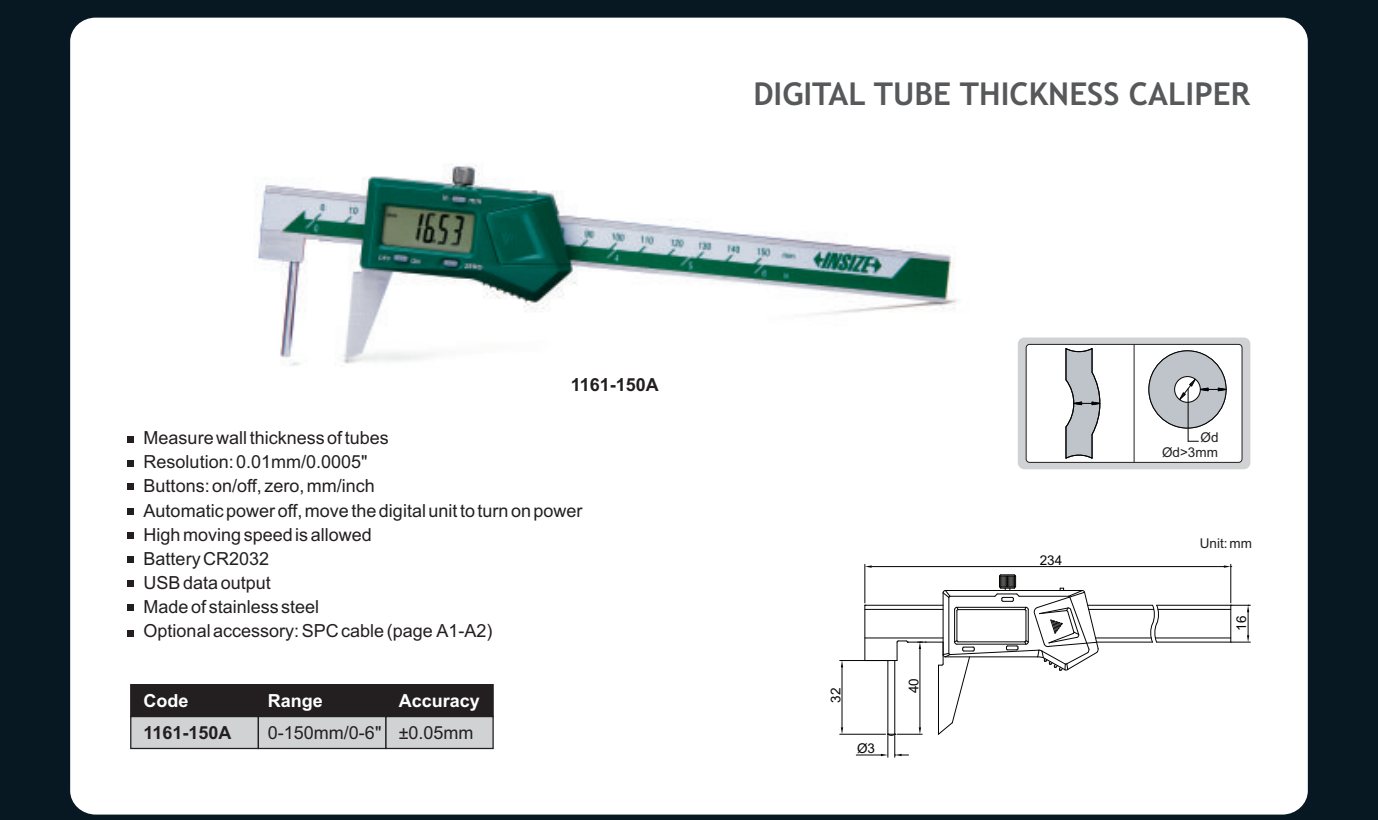
<style>
.page{position:relative;width:1378px;height:820px;background:#fff}
.page>*{position:absolute;margin:0;border:0;box-sizing:border-box;transform-origin:0 0}
.t1{font:700 31.5px "Trebuchet MS";color:#57585a}
.t2{font:18px/24.1px "Arial";color:#231f20}
.t3{font:700 18px/31.7px "Arial";color:#231f20}
.t4{font:700 18px/31.9px "Arial";color:#fff}
.t5{font:13.5px "Arial";color:#231f20}
.t6{font:13.5px "Arial";color:#040503}
.s1{color:#fff}
.s2{font-weight:700;color:#fff}
.s3{font-weight:400;color:#231f20}
</style>
<div class="page">
<div style="left:0;top:0;width:1378px;height:819px;background:#071822"></div>
<div style="left:70px;top:18px;width:1237px;height:796px;background:#fff;border-radius:25px"></div>
<svg style="left:128px;top:630px;width:6px;height:6px"></svg>
<svg style="left:128px;top:508px;width:6px;height:6px"></svg>
<div style="left:128px;top:532px;width:6px;height:7px;background:#231f20"></div>
<svg style="left:128px;top:556px;width:6px;height:6px"></svg>
<svg style="left:128px;top:580px;width:6px;height:6px"></svg>
<div style="left:128px;top:604px;width:6px;height:7px;background:#231f20"></div>
<div style="left:128px;top:460px;width:6px;height:7px;background:#231f20"></div>
<svg style="left:128px;top:436px;width:6px;height:6px"></svg>
<div style="left:128px;top:482px;width:6px;height:7px;background:#231f20"></div>
<svg style="left:1018px;top:337px;width:232px;height:132px;background:#c7c8c9"></svg>
<div style="left:1026px;top:344px;width:216px;height:118px;background:#fff;border:1px solid #231f20;border-radius:3px"></div>
<div style="left:1148px;top:350px;width:78px;height:78px;background:#bfc4ca;border:1px solid #010202;border-radius:50%"></div>
<svg style="left:1174px;top:376px;width:26px;height:26px"></svg>
<svg style="left:1179px;top:379px;width:47px;height:62px"></svg>
<hr style="left:864px;top:605px;width:1px;height:55px;background:#040503">
<hr style="left:907px;top:641px;width:36px;height:1px;background:#040503">
<hr style="left:1096px;top:641px;width:56px;height:1px;background:#040503">
<hr style="left:1156px;top:641px;width:74px;height:1px;background:#040503">
<hr style="left:865px;top:637px;width:78px;height:1px;background:#040503">
<hr style="left:1095px;top:637px;width:56px;height:1px;background:#040503">
<hr style="left:1155px;top:637px;width:75px;height:1px;background:#040503">
<hr style="left:865px;top:604px;width:78px;height:1px;background:#040503">
<hr style="left:1087px;top:604px;width:65px;height:1px;background:#040503">
<hr style="left:1156px;top:604px;width:74px;height:1px;background:#040503">
<hr style="left:865px;top:608px;width:78px;height:1px;background:#040503">
<hr style="left:1088px;top:608px;width:66px;height:1px;background:#040503">
<hr style="left:1158px;top:608px;width:72px;height:1px;background:#040503">
<hr style="left:887px;top:660px;width:1px;height:74px;background:#040503">
<hr style="left:894px;top:660px;width:1px;height:74px;background:#040503">
<hr style="left:864px;top:564px;width:1px;height:38px;background:#040503">
<hr style="left:1230px;top:564px;width:1px;height:38px;background:#040503">
<hr style="left:872px;top:566px;width:352px;height:1px;background:#040503">
<hr style="left:865px;top:659px;width:32px;height:1px;background:#040503">
<hr style="left:839px;top:733px;width:46px;height:1px;background:#040503">
<hr style="left:839px;top:659px;width:51px;height:1px;background:#040503">
<hr style="left:841px;top:667px;width:1px;height:60px;background:#040503">
<svg style="left:841px;top:727px;width:2px;height:7px"></svg>
<svg style="left:892px;top:640px;width:16px;height:20px"></svg>
<svg style="left:841px;top:659px;width:2px;height:8px"></svg>
<hr style="left:919px;top:648px;width:1px;height:79px;background:#040503">
<svg style="left:917px;top:641px;width:9px;height:7px"></svg>
<svg style="left:1150px;top:604px;width:9px;height:38px"></svg>
<svg style="left:1230px;top:604px;width:20px;height:38px"></svg>
<svg style="left:856px;top:727px;width:66px;height:30px"></svg>
<svg style="left:937px;top:574px;width:162px;height:160px"></svg>
<div style="left:130px;top:683px;width:129px;height:33px;background:#231f20;border:1px solid #231f20"></div>
<div style="left:130px;top:715px;width:129px;height:33px;background:#d1d2d4;border:1px solid #231f20"></div>
<div style="left:258px;top:683px;width:129px;height:33px;background:#231f20;border:1px solid #231f20"></div>
<div style="left:258px;top:715px;width:129px;height:33px;background:#d1d2d4;border:1px solid #231f20"></div>
<div style="left:385px;top:683px;width:109px;height:33px;background:#231f20;border:1px solid #231f20"></div>
<div style="left:385px;top:715px;width:109px;height:33px;background:#d1d2d4;border:1px solid #231f20"></div>
<img style="left:257px;top:163px;width:701px;height:204px">
<svg style="left:1065px;top:348px;width:36px;height:111px"></svg>
<svg style="left:1133px;top:343px;width:1px;height:120px"></svg>
<p class="t1" style="left:753px;top:82px;width:498px">DIGITAL TUBE THICKNESS CALIPER</p>
<p class="t3" style="left:571px;top:370px;width:90px">1161-150A</p>
<p class="t2" style="left:144px;top:427px;width:440px">Measure wall thickness of tubes<br>Resolution: 0.01mm/0.0005"<br>Buttons: on/off, zero, mm/inch<br>Automatic power off, move the digital unit to turn on power<br>High moving speed is allowed<br>Battery CR2032<br>USB data output<br>Made of stainless steel<br>Optional accessory: SPC cable (page A1-A2)</p>
<p class="t3" style="left:144px;top:686px;width:90px"><span class="s1">Code<br></span>1161-150A</p>
<p class="t2" style="left:268px;top:685px;width:115px;line-height:32.2px"><span class="s2">Range<br></span>0-150mm/0-6"</p>
<p class="t4" style="left:399px;top:686px;width:83px">Accuracy <span class="s3">±0.05mm</span></p>
<p class="t6" style="left:831px;top:702px;width:17px;rotate:-90deg">32</p>
<p class="t6" style="left:857px;top:743px;width:20px">Ø3</p>
<p class="t6" style="left:909px;top:693px;width:17px;rotate:-90deg">40</p>
<p class="t6" style="left:1040px;top:555px;width:24px">234</p>
<p class="t5" style="left:1200px;top:432px;width:20px">Ød</p>
<p class="t5" style="left:1162px;top:447px;width:57px">Ød&gt;3mm</p>
<p class="t5" style="left:1200px;top:537px;width:54px">Unit: mm</p>
<p class="t6" style="left:1236px;top:630px;width:17px;rotate:-90deg">16</p>
</div>
